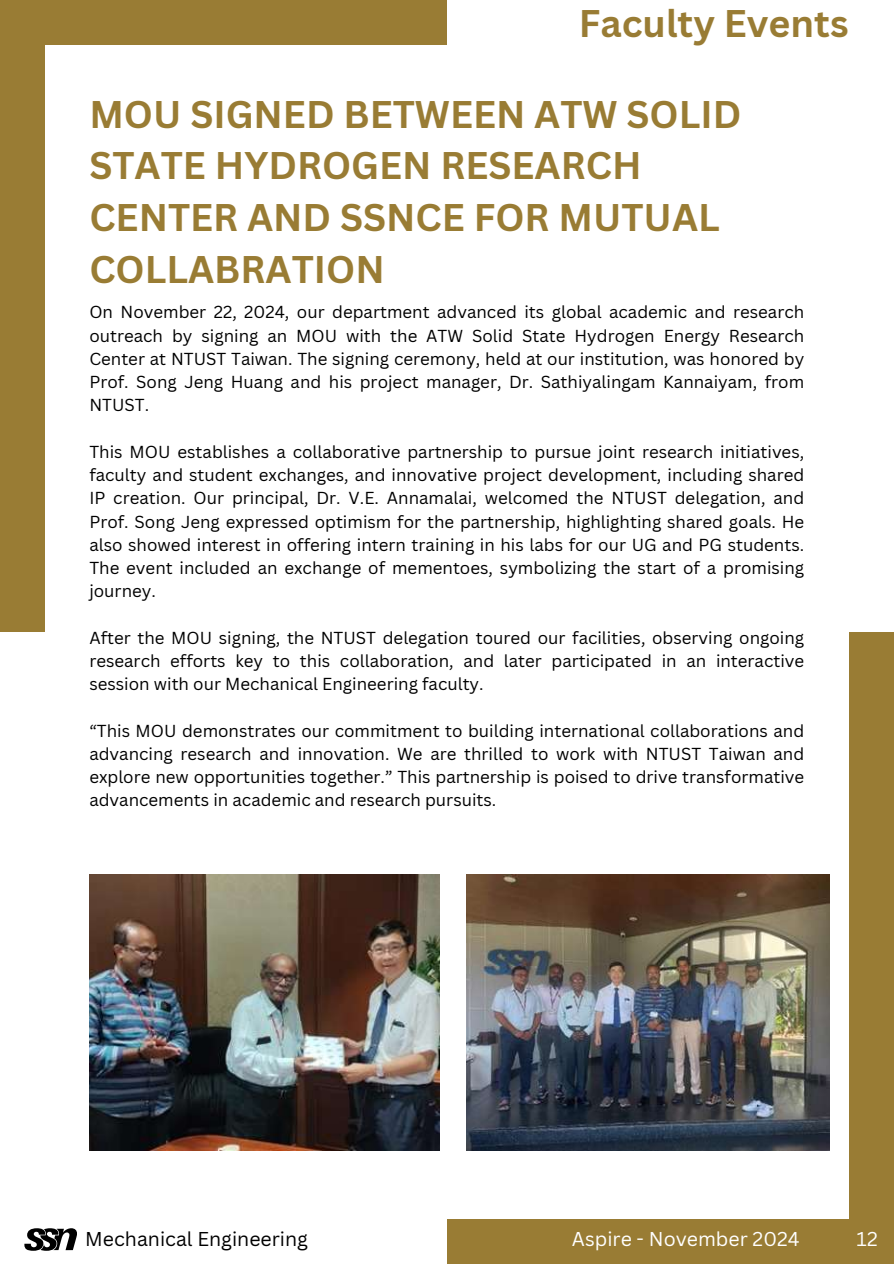
<style>
.page{position:relative;width:894px;height:1264px;background:#fff}
.page>*{position:absolute;margin:0;border:0;box-sizing:border-box;transform-origin:0 0}
.t1{font:700 37.5px/51.8px "Canva Sans";color:#997c34}
.t2{font:19.5px "Canva Sans";color:#000}
.t3{font:19.5px "Canva Sans";color:#fff}
.t4{font:16.95px/23.2px "Canva Sans";color:#000;text-align:justify}
</style>
<div class="page">
<div style="left:0;top:0;width:446px;height:44px;background:#997c34"></div>
<div style="left:446px;top:1218px;width:447px;height:45px;background:#997c34"></div>
<div style="left:0;top:0;width:44px;height:631px;background:#997c34"></div>
<div style="left:848px;top:631px;width:45px;height:632px;background:#997c34"></div>
<svg style="left:24px;top:1228px;width:53px;height:22px"></svg>
<img style="left:89px;top:874px;width:350px;height:276px">
<img style="left:466px;top:874px;width:363px;height:276px">
<h1 class="t1" style="left:578px;top:-4px;width:271px">Faculty Events</h1>
<h1 class="t1" style="left:89px;top:87px;width:653px">MOU SIGNED BETWEEN ATW SOLID<br>STATE HYDROGEN RESEARCH<br>CENTER AND SSNCE FOR MUTUAL<br>COLLABRATION</h1>
<p class="t4" style="left:89px;top:300px;width:716px">On November 22, 2024, our department advanced its global academic and research outreach by signing an MOU with the ATW Solid State Hydrogen Energy Research Center at NTUST Taiwan. The signing ceremony, held at our institution, was honored by Prof. Song Jeng Huang and his project manager, Dr. Sathiyalingam Kannaiyam, from NTUST.</p>
<p class="t4" style="left:89px;top:439px;width:716px">This MOU establishes a collaborative partnership to pursue joint research initiatives, faculty and student exchanges, and innovative project development, including shared IP creation. Our principal, Dr. V.E. Annamalai, welcomed the NTUST delegation, and Prof. Song Jeng expressed optimism for the partnership, highlighting shared goals. He also showed interest in offering intern training in his labs for our UG and PG students.<br>The event included an exchange of mementoes, symbolizing the start of a promising journey.</p>
<p class="t4" style="left:89px;top:625px;width:716px">After the MOU signing, the NTUST delegation toured our facilities, observing ongoing research efforts key to this collaboration, and later participated in an interactive session with our Mechanical Engineering faculty.</p>
<p class="t4" style="left:89px;top:718px;width:716px">“This MOU demonstrates our commitment to building international collaborations and advancing research and innovation. We are thrilled to work with NTUST Taiwan and explore new opportunities together.” This partnership is poised to drive transformative advancements in academic and research pursuits.</p>
<p class="t2" style="left:85px;top:1225px;width:224px">Mechanical Engineering</p>
<p class="t3" style="left:572px;top:1225px;width:229px">Aspire - November 2024</p>
<p class="t3" style="left:856px;top:1225px;width:23px">12</p>
</div>
